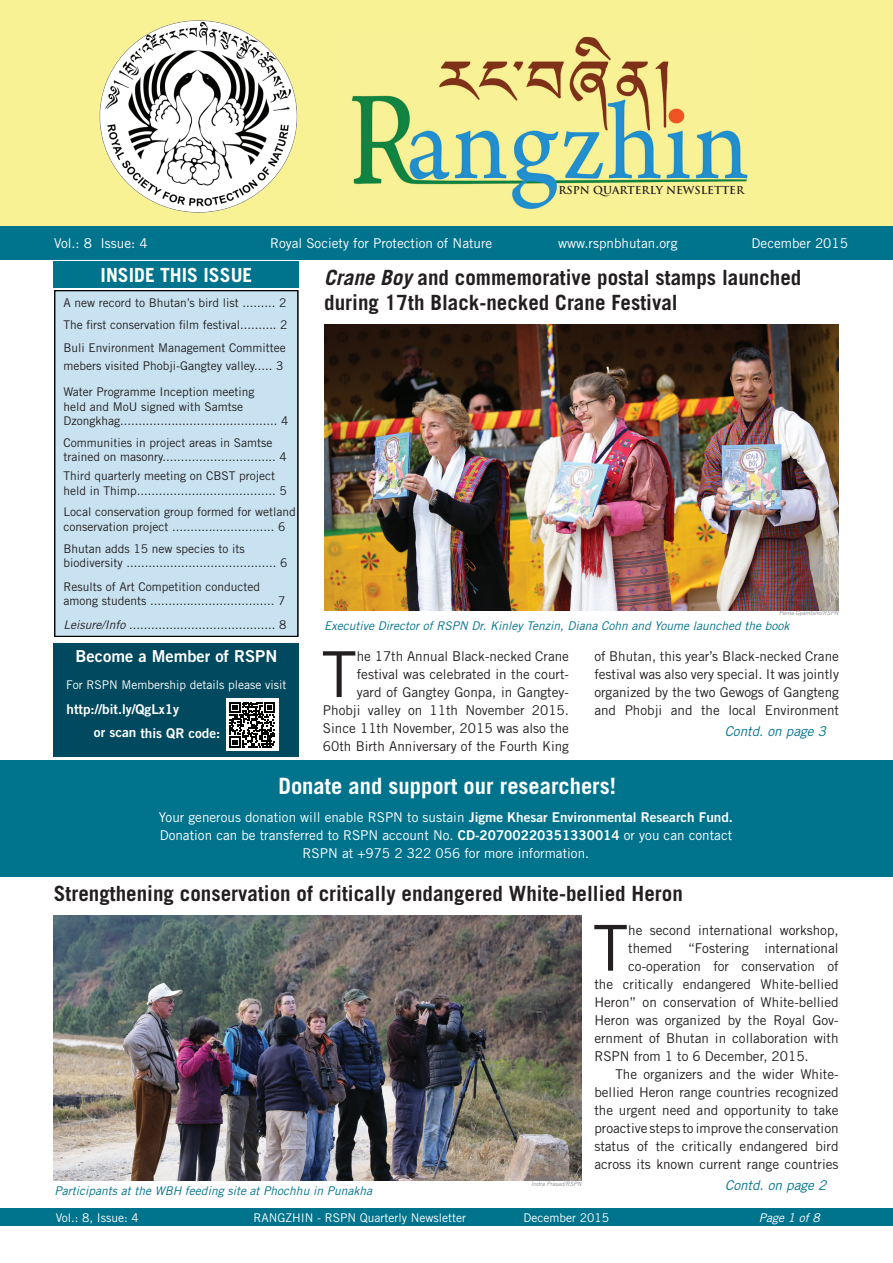
<style>
.page{position:relative;width:893px;height:1263px;background:#fff}
.page>*{position:absolute;margin:0;border:0;box-sizing:border-box;transform-origin:0 0}
.t1{font:63.3px "Trade Gothic LT Std";color:#231f20}
.t2{font:700 22.5px "Trade Gothic LT Std";color:#fff}
.t3{font:700 21px/25.2px "Trade Gothic LT Std";color:#231f20}
.t4{font:700 19.5px "Trade Gothic LT Std";color:#fffef8}
.t5{font:16.5px "Trade Gothic LT Std Bd 2";color:#fff}
.t6{font:13.5px/18px "Trade Gothic LT Std";color:#231f20;text-align:right}
.t7{font:13.5px/18px "Trade Gothic LT Std";color:#fff;text-align:center}
.t8{font:13.5px/23.9px "Trade Gothic LT Std Bd 2";letter-spacing:-.005em;color:#fff}
.t9{font:italic 13.5px "Trade Gothic LT Std";color:#00738d}
.t10{font:12px/14.4px "Trade Gothic LT Std";color:#231f20}
.t11{font:12px "Trade Gothic LT Std";color:#fff}
.t12{font:italic 12px "Trade Gothic LT Std";color:#00738d}
.t13{font:italic 12px "Trade Gothic LT Std";color:#fff}
.t14{font:700 10.65px "Trajan Pro";color:#231f20}
.t15{font:italic 6px "Trade Gothic LT Std";color:#8a8c8f}
.s1{font-style:italic}
.s2{font-family:"Trade Gothic LT Std Bd 2"}
</style>
<div class="page">
<div style="left:2px;top:1208px;width:891px;height:18px;background:#00738d"></div>
<div style="left:54px;top:643px;width:245px;height:114px;background:#00495e"></div>
<div style="left:0;top:0;width:893px;height:227px;background:#f8f295"></div>
<img style="left:352px;top:37px;width:396px;height:172px">
<div style="left:0;top:227px;width:893px;height:33px;background:#00738d"></div>
<div style="left:54px;top:290px;width:244px;height:347px;background:#c8e2f1"></div>
<div style="left:54px;top:261px;width:245px;height:27px;background:#00738d"></div>
<img style="left:99px;top:20px;width:199px;height:193px">
<div style="left:0;top:760px;width:893px;height:117px;background:#00738d"></div>
<svg style="left:0;top:1208px;width:2px;height:18px"></svg>
<div style="left:226px;top:699px;width:52px;height:52px;background:#fff"></div>
<svg style="left:229px;top:702px;width:46px;height:46px"></svg>
<img style="left:324px;top:324px;width:515px;height:286px">
<img style="left:54px;top:915px;width:528px;height:266px">
<p class="t14" style="left:559px;top:183px;width:187px">RSPN QUARTERLY NEWSLETTER</p>
<p class="t7" style="left:54px;top:234px;width:95px">Vol.: 8 Issue: 4</p>
<p class="t7" style="left:270px;top:234px;width:224px">Royal Society for Protection of Nature</p>
<p class="t7" style="left:558px;top:234px;width:121px">www.rspnbhutan.org</p>
<p class="t7" style="left:752px;top:234px;width:98px">December 2015</p>
<h3 class="t4" style="left:101px;top:263px;width:153px">INSIDE THIS ISSUE</h3>
<p class="t10" style="left:63px;top:291px;width:226px;line-height:22.5px;text-align:justify">A new record to Bhutan’s bird list ......... 2<br>The first conservation film festival.......... 2<br>Buli Environment Management Committee</p>
<p class="t10" style="left:63px;top:352px;width:222px;line-height:26.4px">mebers visited Phobji-Gangtey valley..... 3<br>Water Programme Inception meeting</p>
<p class="t10" style="left:63px;top:399px;width:227px">held and MoU signed with Samtse<br>Dzongkhag........................................... 4</p>
<p class="t10" style="left:63px;top:435px;width:225px">Communities in project areas in Samtse trained on masonry............................... 4</p>
<p class="t10" style="left:63px;top:468px;width:225px">Third quarterly meeting on CBST project held in Thimp...................................... 5</p>
<p class="t10" style="left:63px;top:505px;width:234px">Local conservation group formed for wetland conservation project ............................ 6</p>
<p class="t10" style="left:63px;top:541px;width:226px">Bhutan adds 15 new species to its biodiversity ......................................... 6</p>
<p class="t10" style="left:63px;top:579px;width:224px">Results of Art Competition conducted among students .................................. 7</p>
<p class="t10" style="left:63px;top:617px;width:225px"><span class="s1">Leisure/Info</span> ........................................ 8</p>
<p class="t5" style="left:76px;top:645px;width:203px">Become a Member of RSPN</p>
<p class="t11" style="left:66px;top:677px;width:222px">For RSPN Membership details please visit</p>
<p class="t8" style="left:94px;top:697px;width:128px;text-indent:-27px">http://bit.ly/QgLx1y<br>or scan this QR code:</p>
<h3 class="t3" style="left:324px;top:264px;width:479px"><span class="s1">Crane Boy</span> and commemorative postal stamps launched during 17th Black-necked Crane Festival</h3>
<p class="t15" style="left:779px;top:609px;width:61px">Pema Gyamtsho/RSPN</p>
<p class="t12" style="left:324px;top:618px;width:467px">Executive Director of RSPN Dr. Kinley Tenzin, Diana Cohn and Youme launched the book</p>
<p class="t6" style="left:323px;top:647px;width:248px">he 17th Annual Black-necked Crane festival was celebrated in the court-<br>yard of Gangtey Gonpa, in Gangtey-Phobji valley on 11th November 2015.<br>Since 11th November, 2015 was also the 60th Birth Anniversary of the Fourth King</p>
<p class="t6" style="left:594px;top:647px;width:246px;text-align:justify">of Bhutan, this year’s Black-necked Crane festival was also very special. It was jointly organized by the two Gewogs of Gangteng and Phobji and the local Environment</p>
<h1 class="t1" style="left:321px;top:636px;width:37px">T</h1>
<p class="t9" style="left:725px;top:723px;width:103px">Contd. on page 3</p>
<h2 class="t2" style="left:279px;top:772px;width:339px">Donate and support our researchers!</h2>
<p class="t7" style="left:159px;top:807px;width:576px">Your generous donation will enable RSPN to sustain <span class="s2">Jigme Khesar Environmental Research Fund.<br></span>Donation can be transferred to RSPN account No. <span class="s2">CD-20700220351330014</span> or you can contact<br>RSPN at +975 2 322 056 for more information.</p>
<h3 class="t3" style="left:54px;top:881px;width:630px">Strengthening conservation of critically endangered White-bellied Heron</h3>
<p class="t12" style="left:54px;top:1184px;width:319px">Participants at the WBH feeding site at Phochhu in Punakha</p>
<p class="t15" style="left:531px;top:1180px;width:52px">Indra Prasad/RSPN</p>
<h1 class="t1" style="left:593px;top:910px;width:37px">T</h1>
<p class="t6" style="left:628px;top:921px;width:212px">he second international workshop,</p>
<p class="t6" style="left:628px;top:939px;width:212px">themed “Fostering international</p>
<p class="t6" style="left:628px;top:957px;width:212px">co-operation for conservation of</p>
<p class="t6" style="left:594px;top:975px;width:246px">the critically endangered White-bellied</p>
<p class="t6" style="left:594px;top:993px;width:246px">Heron” on conservation of White-bellied</p>
<p class="t6" style="left:594px;top:1011px;width:246px">Heron was organized by the Royal Gov-</p>
<p class="t6" style="left:594px;top:1029px;width:246px">ernment of Bhutan in collaboration with</p>
<p class="t6" style="left:594px;top:1047px;width:216px">RSPN from 1 to 6 December, 2015.</p>
<p class="t6" style="left:615px;top:1065px;width:225px">The organizers and the wider White-</p>
<p class="t6" style="left:594px;top:1083px;width:246px">bellied Heron range countries recognized</p>
<p class="t6" style="left:594px;top:1101px;width:246px">the urgent need and opportunity to take</p>
<p class="t6" style="left:594px;top:1119px;width:246px">proactive steps to improve the conservation</p>
<p class="t6" style="left:594px;top:1137px;width:246px">status of the critically endangered bird</p>
<p class="t6" style="left:594px;top:1155px;width:246px">across its known current range countries</p>
<p class="t9" style="left:725px;top:1177px;width:103px">Contd. on page 2</p>
<p class="t11" style="left:56px;top:1210px;width:85px">Vol.: 8, Issue: 4</p>
<p class="t11" style="left:253px;top:1210px;width:214px">RANGZHIN - RSPN Quarterly Newsletter</p>
<p class="t11" style="left:523px;top:1210px;width:87px">December 2015</p>
<p class="t13" style="left:759px;top:1210px;width:62px">Page 1 of 8</p>
<p class="t11" style="left:40px;top:1210px;width:85px">Vol.: 8, Issue: 4</p>
<p class="t11" style="left:272px;top:1210px;width:214px">RANGZHIN - RSPN Quarterly Newsletter</p>
</div>
